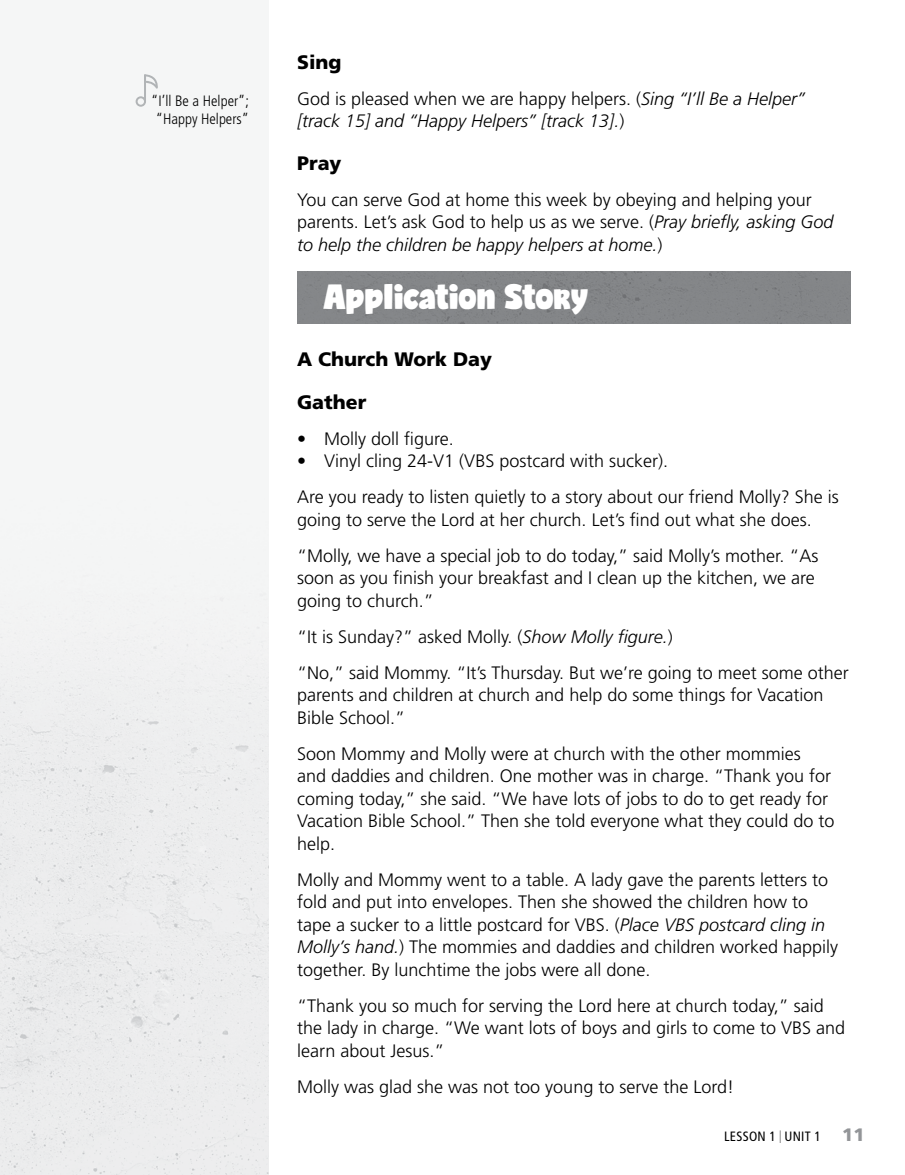
<style>
.page{position:relative;width:905px;height:1175px;background:#fff}
.page>*{position:absolute;margin:0;border:0;box-sizing:border-box;transform-origin:0 0}
.t1{font:33px "Candy";color:#fff}
.t2{font:900 19.5px/42.8px "Frutiger LT Std";color:#000}
.t3{font:300 18px/22.5px "Frutiger LT Std";color:#000}
.t4{font:italic 300 18px/22.5px "Frutiger LT Std";color:#000}
.t5{font:300 condensed 15px/18px "Frutiger LT Std";color:#000;text-align:center}
.t6{font:condensed 13.5px "Frutiger LT Std";letter-spacing:.02em;color:#000}
.s1{font-style:normal}
.s2{font-style:italic}
.s3{font-size:18px}
.s4{font-weight:900;font-stretch:normal;font-size:18px;color:#939598}
</style>
<div class="page">
<img style="left:0;top:89px;width:269px;height:1085px">
<div style="left:297px;top:271px;width:553px;height:52px;background:#848688"></div>
<svg style="left:136px;top:96px;width:10px;height:11px"></svg>
<hr style="left:144px;top:74px;width:2px;height:28px;background:#b1b4b6">
<svg style="left:144px;top:74px;width:14px;height:15px"></svg>
<p class="t5" style="left:151px;top:92px;width:99px">“I’ll Be a Helper”; “Happy Helpers”</p>
<p class="t2" style="left:297px;top:40px;width:46px">Sing</p>
<p class="t4" style="left:297px;top:87px;width:509px"><span class="s1">God is pleased when we are happy helpers. (</span>Sing “I’ll Be a Helper” [track 15] and “Happy Helpers” [track 13].<span class="s1">)</span></p>
<p class="t2" style="left:297px;top:142px;width:46px">Pray</p>
<p class="t3" style="left:297px;top:189px;width:538px">You can serve God at home this week by obeying and helping your parents. Let’s ask God to help us as we serve. (<span class="s2">Pray briefly, asking God to help the children be happy helpers at home.</span>)</p>
<h1 class="t1" style="left:323px;top:282px;width:266px">Application Story</h1>
<p class="t2" style="left:297px;top:337px;width:196px">A Church Work Day<br>Gather</p>
<p class="t3" style="left:297px;top:427px;width:158px">• Molly doll figure.</p>
<p class="t3" style="left:297px;top:443px;width:543px;line-height:36px">• Vinyl cling 24-V1 (VBS postcard with sucker).<br>Are you ready to listen quietly to a story about our friend Molly? She is</p>
<p class="t3" style="left:297px;top:501px;width:523px;line-height:36px">going to serve the Lord at her church. Let’s find out what she does. “Molly, we have a special job to do today,” said Molly’s mother. “As</p>
<p class="t3" style="left:297px;top:567px;width:519px">soon as you finish your breakfast and I clean up the kitchen, we are going to church.”</p>
<p class="t3" style="left:297px;top:618px;width:553px;line-height:36px">“It is Sunday?” asked Molly. (<span class="s2">Show Molly figure.</span>)<br>“No,” said Mommy. “It’s Thursday. But we’re going to meet some other</p>
<p class="t3" style="left:297px;top:684px;width:528px">parents and children at church and help do some things for Vacation<br>Bible School.”</p>
<p class="t3" style="left:297px;top:742px;width:539px">Soon Mommy and Molly were at church with the other mommies<br>and daddies and children. One mother was in charge. “Thank you for coming today,” she said. “We have lots of jobs to do to get ready for Vacation Bible School.” Then she told everyone what they could do to help.</p>
<p class="t3" style="left:297px;top:868px;width:542px">Molly and Mommy went to a table. A lady gave the parents letters to fold and put into envelopes. Then she showed the children how to tape a sucker to a little postcard for VBS. (<span class="s2">Place VBS postcard cling in Molly’s hand.</span>) The mommies and daddies and children worked happily together. By lunchtime the jobs were all done.</p>
<p class="t3" style="left:297px;top:994px;width:549px">“Thank you so much for serving the Lord here at church today,” said the lady in charge. “We want lots of boys and girls to come to VBS and learn about Jesus.”</p>
<p class="t3" style="left:297px;top:1075px;width:438px">Molly was glad she was not too young to serve the Lord!</p>
<p class="t6" style="left:724px;top:1128px;width:142px">LESSON 1 <span class="s3">I</span> UNIT 1 <span class="s4">11</span></p>
</div>
